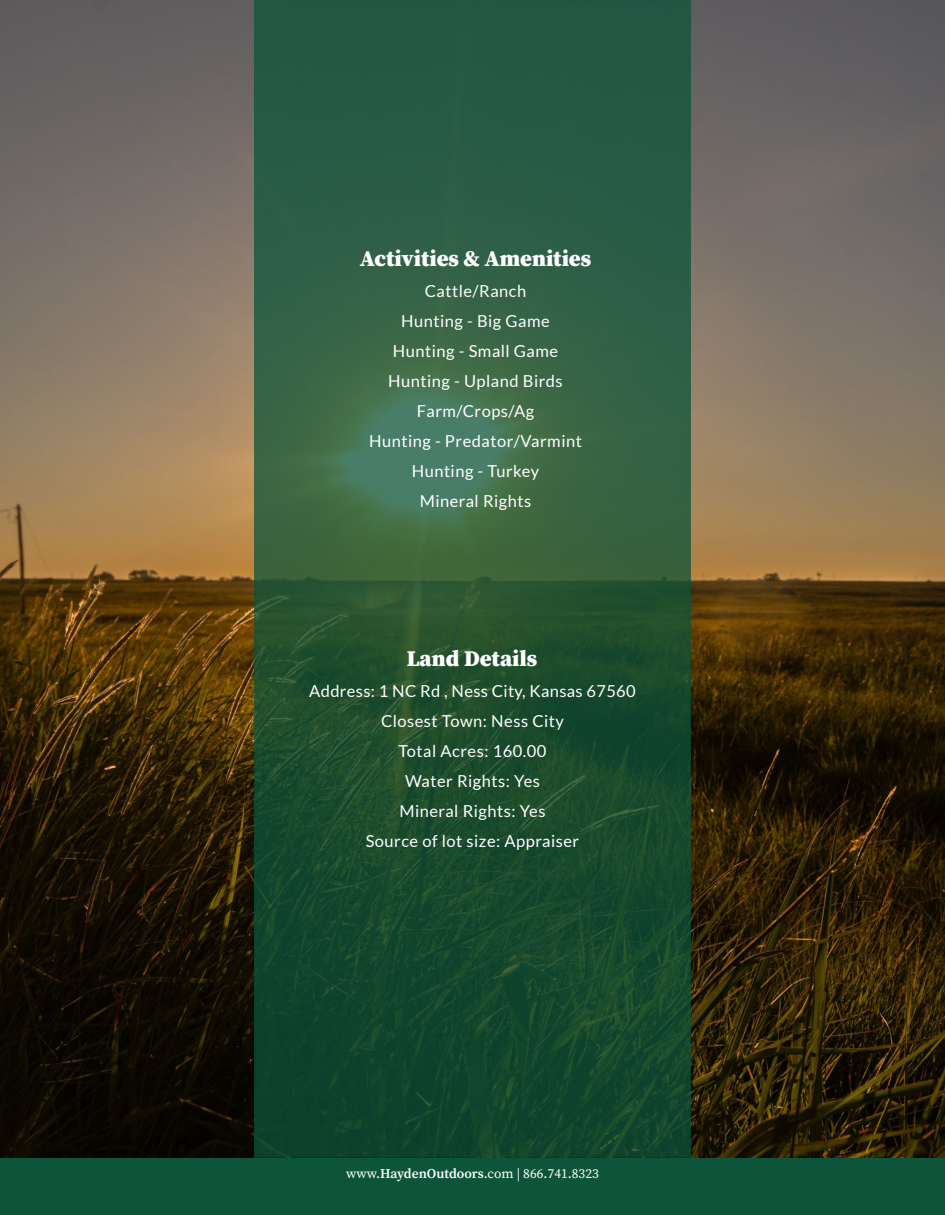
<style>
.page{position:relative;width:945px;height:1215px;background:#fff}
.page>*{position:absolute;margin:0;border:0;box-sizing:border-box;transform-origin:0 0}
.t1{font:900 22.5px "Source Serif Pro";color:#fff}
.Property_Summary_Bod{font:16.5px "Lato";letter-spacing:.03em;color:#fff}
.t2{font:13.5px "Source Serif Pro";color:#fff}
.s1{font-weight:600}
</style>
<div class="page">
<div style="left:0;top:1158px;width:945px;height:57px;background:#0d553a"></div>
<img style="left:0;top:0;width:945px;height:1158px">
<svg style="left:254px;top:0;width:437px;height:1158px;background:#255539"></svg>
<p class="t1" style="left:360px;top:243px;width:233px">Activities &amp; Amenities</p>
<p class="Property_Summary_Bod" style="left:425px;top:282px;width:103px">Cattle/Ranch</p>
<p class="Property_Summary_Bod" style="left:401px;top:312px;width:150px">Hunting - Big Game</p>
<p class="Property_Summary_Bod" style="left:393px;top:342px;width:167px">Hunting - Small Game</p>
<p class="Property_Summary_Bod" style="left:388px;top:372px;width:176px">Hunting - Upland Birds</p>
<p class="Property_Summary_Bod" style="left:417px;top:402px;width:119px">Farm/Crops/Ag</p>
<p class="Property_Summary_Bod" style="left:369px;top:432px;width:214px">Hunting - Predator/Varmint</p>
<p class="Property_Summary_Bod" style="left:412px;top:462px;width:129px">Hunting - Turkey</p>
<p class="Property_Summary_Bod" style="left:420px;top:492px;width:113px">Mineral Rights</p>
<p class="t1" style="left:407px;top:643px;width:132px">Land Details</p>
<p class="Property_Summary_Bod" style="left:309px;top:682px;width:328px">Address: 1 NC Rd , Ness City, Kansas 67560</p>
<p class="Property_Summary_Bod" style="left:381px;top:712px;width:184px">Closest Town: Ness City</p>
<p class="Property_Summary_Bod" style="left:398px;top:742px;width:150px">Total Acres: 160.00</p>
<p class="Property_Summary_Bod" style="left:405px;top:772px;width:136px">Water Rights: Yes</p>
<p class="Property_Summary_Bod" style="left:399px;top:802px;width:148px">Mineral Rights: Yes</p>
<p class="Property_Summary_Bod" style="left:366px;top:832px;width:215px">Source of lot size: Appraiser</p>
<p class="t2" style="left:346px;top:1164px;width:254px">www.<span class="s1">HaydenOutdoors</span>.com | 866.741.8323</p>
</div>
